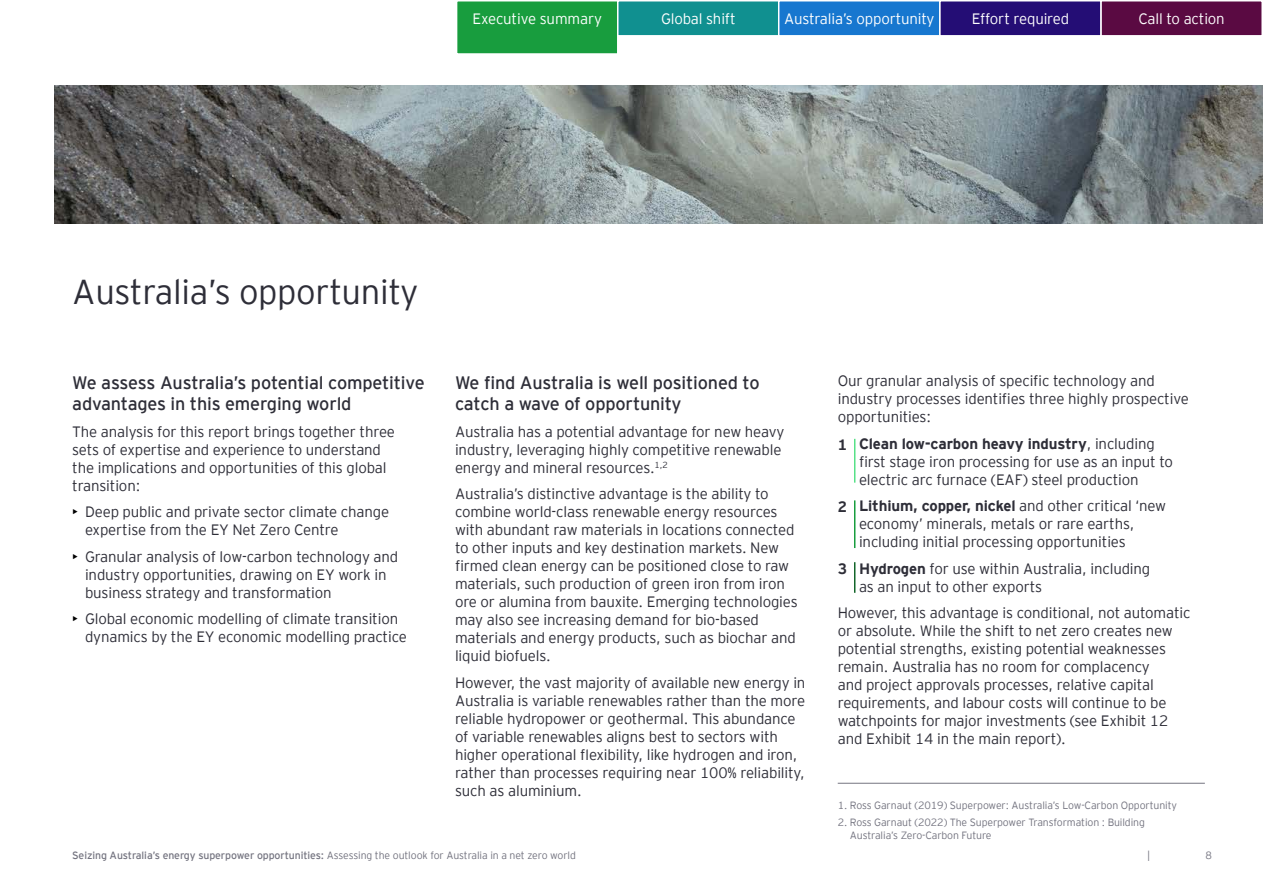
<style>
.page{position:relative;width:1263px;height:893px;background:#fff}
.page>*{position:absolute;margin:0;border:0;box-sizing:border-box;transform-origin:0 0}
.t1{font:300 34.5px "EY Interstate";letter-spacing:-.01em;color:#2e2e38}
.t2{font:18px/21.6px "EY Interstate";letter-spacing:-.01em;color:#2e2e38}
.t3{font:300 15px/18px "EY Interstate";letter-spacing:-.01em;color:#2e2e38}
.t4{font:300 15px "EY Interstate";letter-spacing:-.01em;color:#fff}
.t5{font:700 15px "EY Interstate";color:#2e2e38}
.t6{font:300 10.5px/12.6px "EY Interstate";letter-spacing:-.01em;color:#747480}
.t7{font:10.5px "EY Interstate";letter-spacing:-.01em;color:#747480}
.s1{color:#000}
.s2{font-weight:700}
.s3{font-weight:300}
</style>
<div class="page">
<div style="left:456px;top:0;width:162px;height:55px;background:#189d3e;border:2px solid #fff"></div>
<div style="left:617px;top:0;width:163px;height:37px;background:#109090;border:2px solid #fff"></div>
<div style="left:778px;top:0;width:163px;height:37px;background:#1777cf;border:2px solid #fff"></div>
<div style="left:939px;top:0;width:163px;height:37px;background:#240d75;border:2px solid #fff"></div>
<div style="left:1100px;top:0;width:163px;height:37px;background:#5a0a42;border:2px solid #fff"></div>
<img style="left:54px;top:85px;width:1209px;height:138px">
<hr style="left:854px;top:439px;width:1px;height:44px;background:#57e188">
<hr style="left:854px;top:500px;width:1px;height:48px;background:#189d3e">
<hr style="left:854px;top:562px;width:1px;height:31px;background:#13652a">
<hr style="left:838px;top:783px;width:367px;height:1px;background:#747480">
<p class="t4" style="left:472px;top:8px;width:131px">Executive summary</p>
<p class="t4" style="left:661px;top:8px;width:76px">Global shift</p>
<p class="t4" style="left:784px;top:8px;width:152px">Australia’s opportunity</p>
<p class="t4" style="left:972px;top:8px;width:99px">Effort required</p>
<p class="t4" style="left:1138px;top:8px;width:88px">Call to action</p>
<h1 class="t1" style="left:72px;top:267px;width:348px">Australia’s opportunity</h1>
<p class="t2" style="left:72px;top:370px;width:354px">We assess Australia’s potential competitive advantages in this emerging world</p>
<p class="t3" style="left:72px;top:421px;width:324px">The analysis for this report brings together three sets of expertise and experience to understand the implications and opportunities of this global transition:</p>
<p class="t3" style="left:85px;top:502px;width:306px;text-indent:-13px"><span class="s1">•</span> Deep public and private sector climate change expertise from the EY Net Zero Centre</p>
<p class="t3" style="left:85px;top:546px;width:315px;text-indent:-13px"><span class="s1">•</span> Granular analysis of low-carbon technology and industry opportunities, drawing on EY work in business strategy and transformation</p>
<p class="t3" style="left:85px;top:609px;width:323px;text-indent:-13px"><span class="s1">•</span> Global economic modelling of climate transition dynamics by the EY economic modelling practice</p>
<p class="t2" style="left:455px;top:370px;width:306px">We find Australia is well positioned to catch a wave of opportunity</p>
<p class="t3" style="left:455px;top:421px;width:331px">Australia has a potential advantage for new heavy industry, leveraging highly competitive renewable energy and mineral resources.<sup>1,2</sup></p>
<p class="t3" style="left:455px;top:484px;width:344px">Australia’s distinctive advantage is the ability to combine world-class renewable energy resources with abundant raw materials in locations connected to other inputs and key destination markets. New firmed clean energy can be positioned close to raw materials, such production of green iron from iron ore or alumina from bauxite. Emerging technologies may also see increasing demand for bio-based materials and energy products, such as biochar and liquid biofuels.</p>
<p class="t3" style="left:455px;top:672px;width:352px">However, the vast majority of available new energy in Australia is variable renewables rather than the more reliable hydropower or geothermal. This abundance of variable renewables aligns best to sectors with higher operational flexibility, like hydrogen and iron, rather than processes requiring near 100% reliability, such as aluminium.</p>
<p class="t3" style="left:838px;top:371px;width:353px">Our granular analysis of specific technology and industry processes identifies three highly prospective opportunities:</p>
<p class="t3" style="left:859px;top:433px;width:315px"><span class="s2">Clean low-carbon heavy industry</span>, including first stage iron processing for use as an input to electric arc furnace (EAF) steel production</p>
<p class="t3" style="left:859px;top:496px;width:309px"><span class="s2">Lithium, copper, nickel</span> and other critical ‘new economy’ minerals, metals or rare earths, including initial processing opportunities</p>
<p class="t3" style="left:859px;top:558px;width:293px"><span class="s2">Hydrogen</span> for use within Australia, including as an input to other exports</p>
<p class="t3" style="left:838px;top:603px;width:354px">However, this advantage is conditional, not automatic or absolute. While the shift to net zero creates new potential strengths, existing potential weaknesses remain. Australia has no room for complacency<br>and project approvals processes, relative capital requirements, and labour costs will continue to be watchpoints for major investments (see Exhibit 12 and Exhibit 14 in the main report).</p>
<p class="t5" style="left:838px;top:434px;width:11px">1</p>
<p class="t5" style="left:838px;top:496px;width:11px">2</p>
<p class="t5" style="left:838px;top:558px;width:11px">3</p>
<p class="t6" style="left:838px;top:798px;width:341px">1. Ross Garnaut (2019) Superpower: Australia’s Low-Carbon Opportunity</p>
<p class="t6" style="left:850px;top:815px;width:297px;text-indent:-12px">2. Ross Garnaut (2022) The Superpower Transformation : Building<br>Australia’s Zero-Carbon Future</p>
<p class="t7" style="left:72px;top:847px;width:505px">Seizing Australia’s energy superpower opportunities: <span class="s3">Assessing the outlook for Australia in a net zero world</span></p>
<p class="t6" style="left:1147px;top:848px;width:5px">|</p>
<p class="t6" style="left:1205px;top:848px;width:8px">8</p>
</div>
